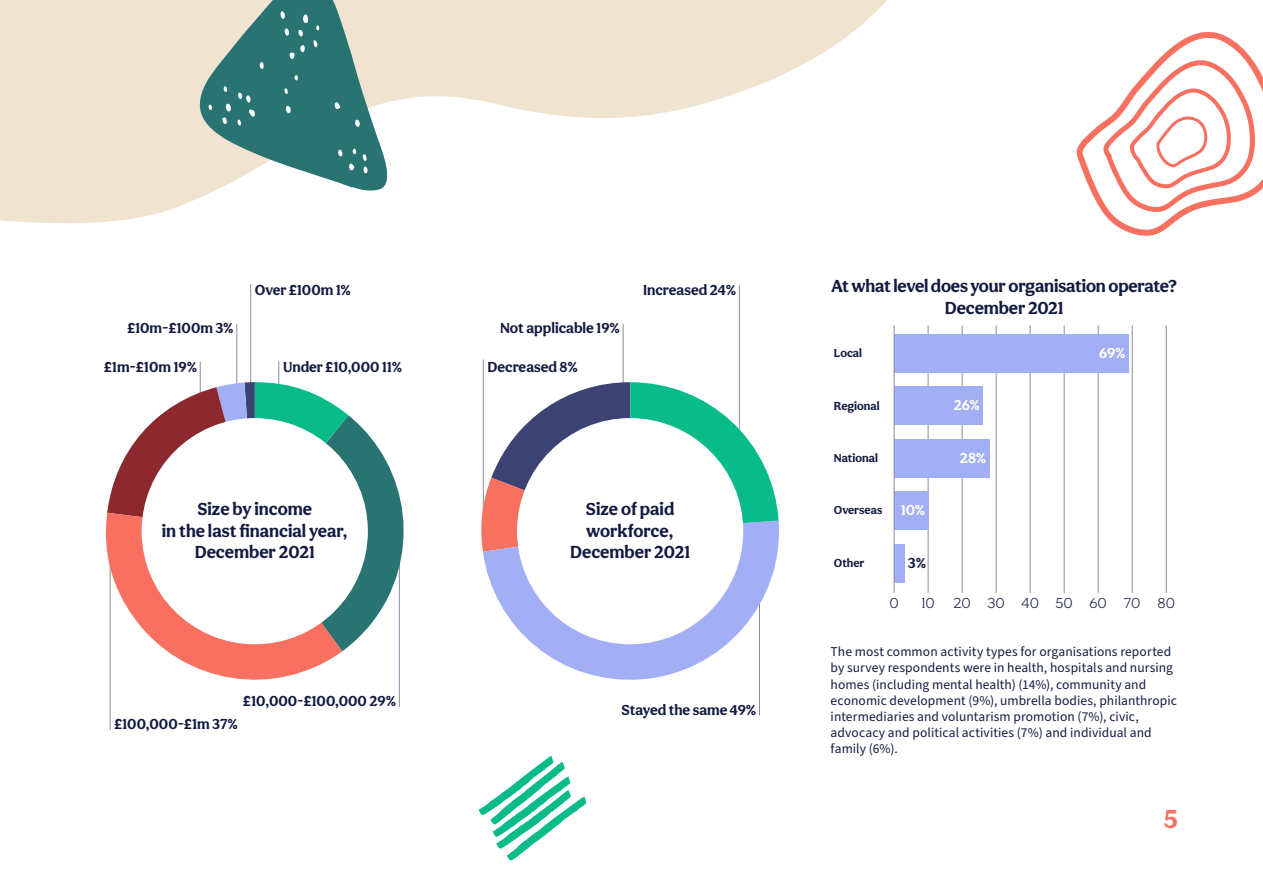
<style>
.page{position:relative;width:1263px;height:893px;background:#fff}
.page>*{position:absolute;margin:0;border:0;box-sizing:border-box;transform-origin:0 0}
.t1{font:700 27px "Aesthet Nova";color:#f87060}
.t2{font:700 18px/21.6px "Aesthet Nova";letter-spacing:-.005em;color:#141b41;text-align:center}
.t3{font:700 15px "Aesthet Nova";color:#141b41}
.t4{font:300 15px "Aesthet Nova";color:#141b41}
.t5{font:700 15px "Aesthet Nova";color:#fff}
.t6{font:13.5px/16.2px "Source Sans Pro";letter-spacing:.005em;color:#141b41}
.t7{font:700 12px "Aesthet Nova";color:#141b41}
</style>
<div class="page">
<svg style="left:0;top:0;width:887px;height:224px;fill:#f0e3cf"></svg>
<hr style="left:200px;top:362px;width:1px;height:125px;background:#898da0">
<hr style="left:250px;top:284px;width:1px;height:106px;background:#898da0">
<hr style="left:279px;top:361px;width:1px;height:72px;background:#898da0">
<hr style="left:237px;top:324px;width:1px;height:171px;background:#898da0">
<hr style="left:110px;top:533px;width:1px;height:197px;background:#898da0">
<hr style="left:399px;top:531px;width:1px;height:176px;background:#898da0">
<svg style="left:105px;top:382px;width:299px;height:317px"></svg>
<div style="left:142px;top:418px;width:226px;height:226px;background:#fff;border-radius:50%"></div>
<hr style="left:759px;top:544px;width:1px;height:171px;background:#898da0">
<hr style="left:483px;top:359px;width:1px;height:165px;background:#898da0">
<hr style="left:623px;top:324px;width:1px;height:171px;background:#898da0">
<hr style="left:739px;top:285px;width:1px;height:171px;background:#898da0">
<svg style="left:483px;top:552px;width:295px;height:128px;fill:#a3aff4"></svg>
<svg style="left:481px;top:382px;width:298px;height:170px"></svg>
<div style="left:517px;top:418px;width:226px;height:226px;background:#fff;border-radius:50%"></div>
<hr style="left:928px;top:325px;width:1px;height:268px;background:#898da0">
<hr style="left:962px;top:325px;width:1px;height:268px;background:#898da0">
<hr style="left:996px;top:325px;width:1px;height:268px;background:#898da0">
<hr style="left:1030px;top:325px;width:1px;height:268px;background:#898da0">
<hr style="left:1064px;top:325px;width:1px;height:268px;background:#898da0">
<hr style="left:1098px;top:325px;width:1px;height:268px;background:#898da0">
<hr style="left:1132px;top:325px;width:1px;height:268px;background:#898da0">
<hr style="left:1166px;top:325px;width:1px;height:268px;background:#898da0">
<div style="left:894px;top:334px;width:235px;height:39px;background:#a3aff4"></div>
<div style="left:894px;top:387px;width:88px;height:38px;background:#a3aff4"></div>
<div style="left:894px;top:439px;width:95px;height:38px;background:#a3aff4"></div>
<div style="left:894px;top:492px;width:34px;height:38px;background:#a3aff4"></div>
<div style="left:894px;top:544px;width:10px;height:38px;background:#a3aff4"></div>
<hr style="left:894px;top:325px;width:1px;height:268px;background:#898da0">
<svg style="left:479px;top:755px;width:107px;height:106px"></svg>
<svg style="left:199px;top:0;width:197px;height:192px;background:#7ba39d"></svg>
<svg style="left:1076px;top:31px;width:187px;height:205px"></svg>
<p class="t3" style="left:255px;top:280px;width:97px">Over £100m 1%</p>
<p class="t3" style="left:643px;top:280px;width:94px">Increased 24%</p>
<h2 class="t2" style="left:831px;top:275px;width:347px">At what level does your organisation operate?<br>December 2021</h2>
<p class="t3" style="left:127px;top:319px;width:107px">£10m-£100m 3%</p>
<p class="t3" style="left:500px;top:319px;width:121px">Not applicable 19%</p>
<p class="t7" style="left:834px;top:346px;width:30px">Local</p>
<p class="t5" style="left:1099px;top:344px;width:28px">69%</p>
<p class="t3" style="left:104px;top:358px;width:94px">£1m-£10m 19%</p>
<p class="t3" style="left:283px;top:358px;width:120px">Under £10,000 11%</p>
<p class="t3" style="left:488px;top:358px;width:91px">Decreased 8%</p>
<p class="t7" style="left:834px;top:398px;width:47px">Regional</p>
<p class="t5" style="left:954px;top:396px;width:27px">26%</p>
<p class="t7" style="left:834px;top:451px;width:46px">National</p>
<p class="t5" style="left:960px;top:449px;width:27px">28%</p>
<h2 class="t2" style="left:162px;top:498px;width:187px">Size by income<br>in the last financial year,<br>December 2021</h2>
<h2 class="t2" style="left:570px;top:498px;width:122px">Size of paid workforce,<br>December 2021</h2>
<p class="t7" style="left:834px;top:503px;width:50px">Overseas</p>
<p class="t7" style="left:834px;top:555px;width:32px">Other</p>
<p class="t5" style="left:901px;top:501px;width:26px">10%</p>
<p class="t3" style="left:908px;top:554px;width:19px">3%</p>
<p class="t4" style="left:889px;top:594px;width:11px">0</p>
<p class="t4" style="left:921px;top:594px;width:255px">10 20 30 40 50 60 70 80</p>
<p class="t3" style="left:243px;top:692px;width:154px">£10,000-£100,000 29%</p>
<p class="t3" style="left:114px;top:715px;width:125px">£100,000-£1m 37%</p>
<p class="t3" style="left:621px;top:701px;width:136px">Stayed the same 49%</p>
<p class="t6" style="left:831px;top:644px;width:348px">The most common activity types for organisations reported by survey respondents were in health, hospitals and nursing homes (including mental health) (14%), community and economic development (9%), umbrella bodies, philanthropic intermediaries and voluntarism promotion (7%), civic, advocacy and political activities (7%) and individual and family (6%).</p>
<h1 class="t1" style="left:1164px;top:803px;width:16px">5</h1>
</div>
